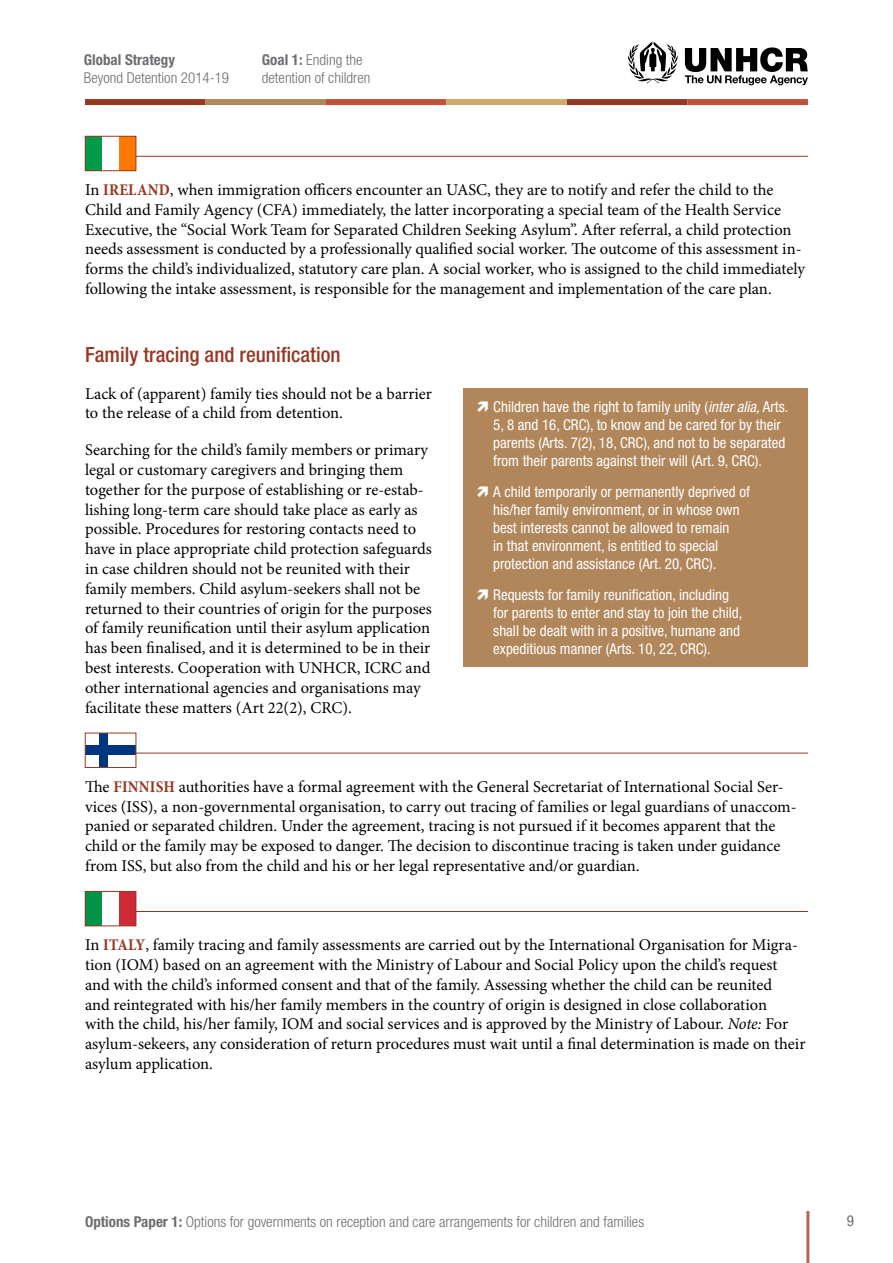
<style>
.page{position:relative;width:893px;height:1263px;background:#fff}
.page>*{position:absolute;margin:0;border:0;box-sizing:border-box;transform-origin:0 0}
.t1{font:500 condensed 21px "Helvetica Neue CE";color:#963824}
.t2{font:16.5px/19.8px "Minion Pro";color:#000}
.t3{font:condensed 15px/18px "Helvetica Neue CE";color:#fff}
.t4{font:300 condensed 15px/18px "Helvetica Neue CE";color:#6d6e71}
.t5{font:700 condensed 15px "Helvetica Neue CE";color:#6d6e71}
.t6{font:condensed 15px "Helvetica Neue CE";color:#6d6e71}
.s1{font-weight:700}
.s2{font-weight:700;font-stretch:condensed;color:#963824}
.s3{font-style:italic}
</style>
<div class="page">
<hr style="left:806px;top:1211px;width:3px;height:52px;background:#b46852">
<div style="left:85px;top:99px;width:121px;height:6px;background:#963824"></div>
<div style="left:326px;top:99px;width:120px;height:6px;background:#be533b"></div>
<div style="left:567px;top:99px;width:120px;height:6px;background:#963824"></div>
<div style="left:206px;top:99px;width:120px;height:6px;background:#b0865a"></div>
<div style="left:446px;top:99px;width:121px;height:6px;background:#ceaa6d"></div>
<div style="left:687px;top:99px;width:121px;height:6px;background:#be533b"></div>
<svg style="left:627px;top:42px;width:51px;height:41px"></svg>
<svg style="left:685px;top:47px;width:123px;height:38px"></svg>
<hr style="left:85px;top:156px;width:723px;height:1px;background:#963824">
<hr style="left:85px;top:753px;width:723px;height:1px;background:#963824">
<hr style="left:85px;top:911px;width:723px;height:1px;background:#963824">
<div style="left:85px;top:136px;width:17px;height:35px;background:#009b48"></div>
<div style="left:102px;top:136px;width:17px;height:35px;background:#fff"></div>
<div style="left:119px;top:136px;width:17px;height:35px;background:#ff7900"></div>
<div style="left:85px;top:136px;width:51px;height:35px;border:1px solid #963824"></div>
<div style="left:85px;top:745px;width:51px;height:10px;background:#003580"></div>
<div style="left:99px;top:733px;width:9px;height:34px;background:#003580"></div>
<div style="left:85px;top:733px;width:51px;height:35px;border:1px solid #963824"></div>
<div style="left:85px;top:891px;width:17px;height:35px;background:#009246"></div>
<div style="left:102px;top:891px;width:17px;height:35px;background:#fff"></div>
<div style="left:119px;top:891px;width:17px;height:35px;background:#ce2b37"></div>
<div style="left:85px;top:891px;width:51px;height:35px;border:1px solid #963824"></div>
<div style="left:463px;top:388px;width:345px;height:278px;background:#b0865a"></div>
<p class="t5" style="left:84px;top:51px;width:93px">Global Strategy</p>
<p class="t4" style="left:84px;top:69px;width:147px">Beyond Detention 2014-19</p>
<p class="t4" style="left:262px;top:51px;width:110px"><span class="s1">Goal 1:</span> Ending the detention of children</p>
<p class="t2" style="left:85px;top:180px;width:721px">In <span class="s2">IRELAND</span>, when immigration officers encounter an UASC, they are to notify and refer the child to the Child and Family Agency (CFA) immediately, the latter incorporating a special team of the Health Service Executive, the “Social Work Team for Separated Children Seeking Asylum”. After referral, a child protection needs assessment is conducted by a professionally qualified social worker. The outcome of this assessment in&shy;forms the child’s individualized, statutory care plan. A social worker, who is assigned to the child immediately following the intake assessment, is responsible for the management and implementation of the care plan.</p>
<p class="t1" style="left:85px;top:342px;width:257px">Family tracing and reunification</p>
<p class="t2" style="left:85px;top:383px;width:349px">Lack of (apparent) family ties should not be a barrier to the release of a child from detention.</p>
<p class="t2" style="left:85px;top:440px;width:348px">Searching for the child’s family members or primary legal or customary caregivers and bringing them together for the purpose of establishing or re-estab&shy;lishing long-term care should take place as early as possible. Procedures for restoring contacts need to have in place appropriate child protection safeguards in case children should not be reunited with their family members. Child asylum-seekers shall not be returned to their countries of origin for the purposes of family reunification until their asylum application has been finalised, and it is determined to be in their best interests. Cooperation with UNHCR, ICRC and other international agencies and organisations may facilitate these matters (Art 22(2), CRC).</p>
<p class="t3" style="left:493px;top:398px;width:297px">Children have the right to family unity (<span class="s3">inter alia,</span> Arts.<br>5, 8 and 16, CRC), to know and be cared for by their parents (Arts. 7(2), 18, CRC), and not to be separated from their parents against their will (Art. 9, CRC).</p>
<p class="t3" style="left:493px;top:483px;width:258px">A child temporarily or permanently deprived of his/her family environment, or in whose own best interests cannot be allowed to remain<br>in that environment, is entitled to special protection and assistance (Art. 20, CRC).</p>
<p class="t3" style="left:493px;top:586px;width:251px">Requests for family reunification, including for parents to enter and stay to join the child, shall be dealt with in a positive, humane and expeditious manner (Arts. 10, 22, CRC).</p>
<p class="t2" style="left:85px;top:777px;width:713px">The <span class="s2">FINNISH</span> authorities have a formal agreement with the General Secretariat of International Social Ser&shy;vices (ISS), a non-governmental organisation, to carry out tracing of families or legal guardians of unaccom&shy;panied or separated children. Under the agreement, tracing is not pursued if it becomes apparent that the child or the family may be exposed to danger. The decision to discontinue tracing is taken under guidance from ISS, but also from the child and his or her legal representative and/or guardian.</p>
<p class="t2" style="left:85px;top:935px;width:722px">In <span class="s2">ITALY</span>, family tracing and family assessments are carried out by the International Organisation for Migra&shy;tion (IOM) based on an agreement with the Ministry of Labour and Social Policy upon the child’s request and with the child’s informed consent and that of the family. Assessing whether the child can be reunited<br>and reintegrated with his/her family members in the country of origin is designed in close collaboration<br>with the child, his/her family, IOM and social services and is approved by the Ministry of Labour. <span class="s3">Note:</span> For asylum-sekeers, any consideration of return procedures must wait until a final determination is made on their asylum application.</p>
<p class="t4" style="left:85px;top:1212px;width:561px"><span class="s1">Options Paper 1:</span> Options for governments on reception and care arrangements for children and families</p>
<p class="t6" style="left:847px;top:1212px;width:9px">9</p>
</div>
